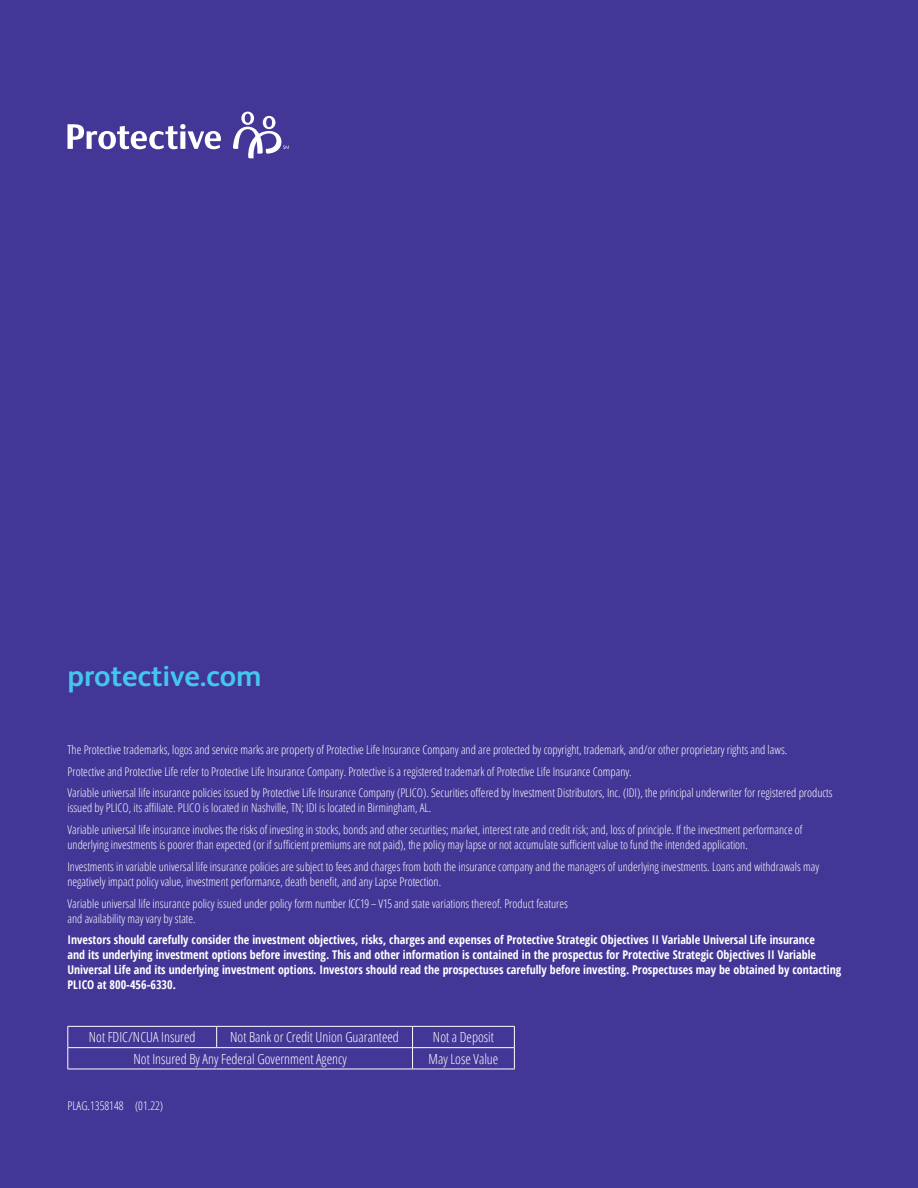
<style>
.page{position:relative;width:918px;height:1188px;background:#423796}
.page>*{position:absolute;margin:0;border:0;box-sizing:border-box;transform-origin:0 0}
.t1{font:700 30px "FS Albert Pro";color:#44c7ee}
.t2{font:300 13.95px "Open Sans Condensed";color:#fff}
.Disclosures{font:300 12px/15px "Open Sans Condensed";color:#fff}
.Disclosures-2{font:700 12px/15px "Open Sans Condensed";color:#fff}
</style>
<div class="page">
<hr style="left:68px;top:1026px;width:149px;height:1px;background:#fff">
<hr style="left:217px;top:1026px;width:196px;height:1px;background:#fff">
<svg style="left:216px;top:1027px;width:1px;height:20px"></svg>
<hr style="left:413px;top:1026px;width:102px;height:1px;background:#fff">
<hr style="left:68px;top:1047px;width:149px;height:1px;background:#fff">
<svg style="left:68px;top:1027px;width:1px;height:42px"></svg>
<hr style="left:217px;top:1047px;width:196px;height:1px;background:#fff">
<hr style="left:413px;top:1047px;width:102px;height:1px;background:#fff">
<svg style="left:412px;top:1027px;width:1px;height:42px"></svg>
<svg style="left:514px;top:1027px;width:1px;height:42px"></svg>
<hr style="left:68px;top:1069px;width:149px;height:1px;background:#fff">
<hr style="left:217px;top:1069px;width:196px;height:1px;background:#fff">
<hr style="left:413px;top:1069px;width:102px;height:1px;background:#fff">
<svg style="left:233px;top:112px;width:56px;height:46px"></svg>
<svg style="left:67px;top:124px;width:154px;height:25px"></svg>
<p class="t1" style="left:68px;top:655px;width:196px">protective.com</p>
<p class="Disclosures" style="left:68px;top:742px;width:721px">The Protective trademarks, logos and service marks are property of Protective Life Insurance Company and are protected by copyright, trademark, and/or other proprietary rights and laws.</p>
<p class="Disclosures" style="left:68px;top:763px;width:566px">Protective and Protective Life refer to Protective Life Insurance Company. Protective is a registered trademark of Protective Life Insurance Company.</p>
<p class="Disclosures" style="left:68px;top:785px;width:767px">Variable universal life insurance policies issued by Protective Life Insurance Company (PLICO). Securities offered by Investment Distributors, Inc. (IDI), the principal underwriter for registered products issued by PLICO, its affiliate. PLICO is located in Nashville, TN; IDI is located in Birmingham, AL.</p>
<p class="Disclosures" style="left:68px;top:822px;width:737px">Variable universal life insurance involves the risks of investing in stocks, bonds and other securities; market, interest rate and credit risk; and, loss of principle. If the investment performance of underlying investments is poorer than expected (or if sufficient premiums are not paid), the policy may lapse or not accumulate sufficient value to fund the intended application.</p>
<p class="Disclosures" style="left:68px;top:859px;width:753px">Investments in variable universal life insurance policies are subject to fees and charges from both the insurance company and the managers of underlying investments. Loans and withdrawals may negatively impact policy value, investment performance, death benefit, and any Lapse Protection.</p>
<p class="Disclosures" style="left:68px;top:895px;width:502px">Variable universal life insurance policy issued under policy form number ICC19 – V15 and state variations thereof. Product features and availability may vary by state.</p>
<p class="Disclosures-2" style="left:68px;top:932px;width:775px">Investors should carefully consider the investment objectives, risks, charges and expenses of Protective Strategic Objectives II Variable Universal Life insurance<br>and its underlying investment options before investing. This and other information is contained in the prospectus for Protective Strategic Objectives II Variable Universal Life and its underlying investment options. Investors should read the prospectuses carefully before investing. Prospectuses may be obtained by contacting PLICO at 800-456-6330.</p>
<p class="t2" style="left:89px;top:1028px;width:108px">Not FDIC/NCUA Insured</p>
<p class="t2" style="left:230px;top:1028px;width:170px">Not Bank or Credit Union Guaranteed</p>
<p class="t2" style="left:433px;top:1028px;width:62px">Not a Deposit</p>
<p class="t2" style="left:134px;top:1049px;width:215px">Not Insured By Any Federal Government Agency</p>
<p class="t2" style="left:429px;top:1049px;width:71px">May Lose Value</p>
<p class="Disclosures" style="left:68px;top:1098px;width:97px">PLAG.1358148 (01.22)</p>
</div>
